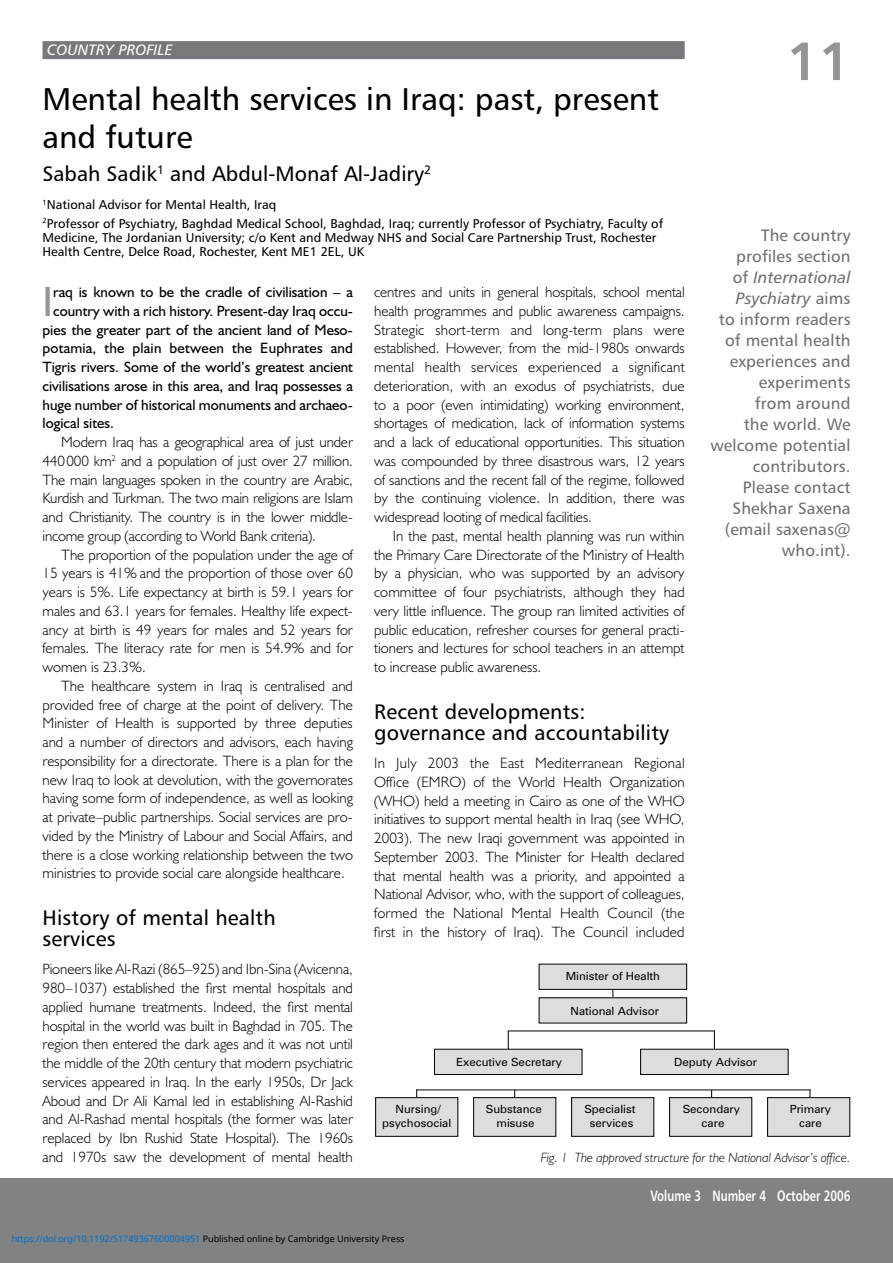
<style>
.page{position:relative;width:893px;height:1263px;background:#fff}
.page>*{position:absolute;margin:0;border:0;box-sizing:border-box;transform-origin:0 0}
.t1{font:54px "Humanist 777 BT Bold B";color:#939598}
.t2{font:42.45px "Humanist 521 BT";color:#939598}
.t3{font:31.5px/37.5px "Humanist 777 BT Roman B";color:#000}
.t4{font:21px/21px "Humanist 777 BT Roman B";letter-spacing:.01em;color:#000}
.t5{font:16.5px/21px "Humanist 777 BT Roman B";letter-spacing:.01em;color:#6d6f71;text-align:right}
.t6{font:16.5px/21px "Humanist 777 BT Italic B";letter-spacing:.01em;color:#6d6f71}
.t7{font:300 15px/18.8px "Humanist 521 BT";color:#000;text-align:justify}
.t8{font:15px "Humanist 521 BT";color:#000}
.t9{font:15px "Humanist 777 BT Bold B";color:#fff;scale:.75 1}
.t10{font:15px "Humanist 777 BT Italic B";color:#fff}
.t11{font:italic 300 13.5px "Humanist 521 BT";color:#000}
.t12{font:12.75px/18.8px "Humanist 777 BT Roman B";color:#000}
.t13{font:11.25px/13.5px "Zurich BT";color:#000;text-align:center}
.t14{font:9px "Noto Sans";color:#0172cf}
.s1{font-family:"Humanist 777 BT Roman B"}
.s2{color:#000}
</style>
<div class="page">
<div style="left:0;top:1178px;width:893px;height:85px;background:#808284"></div>
<div style="left:43px;top:41px;width:642px;height:18px;background:#76787b"></div>
<div style="left:539px;top:964px;width:148px;height:25px;background:#dcddde"></div>
<div style="left:539px;top:964px;width:148px;height:26px;border:1px solid #000"></div>
<div style="left:539px;top:998px;width:148px;height:25px;background:#dcddde"></div>
<div style="left:434px;top:1049px;width:148px;height:25px;background:#dcddde"></div>
<div style="left:434px;top:1049px;width:148px;height:26px;border:1px solid #000"></div>
<div style="left:641px;top:1049px;width:147px;height:25px;background:#dcddde"></div>
<div style="left:640px;top:1049px;width:148px;height:26px;border:1px solid #000"></div>
<hr style="left:508px;top:1030px;width:207px;height:1px;background:#000">
<svg style="left:508px;top:1031px;width:1px;height:18px"></svg>
<svg style="left:714px;top:1030px;width:1px;height:19px"></svg>
<hr style="left:416px;top:1089px;width:394px;height:1px;background:#000">
<div style="left:376px;top:1098px;width:82px;height:38px;background:#dcddde"></div>
<div style="left:375px;top:1097px;width:83px;height:40px;border:1px solid #000"></div>
<div style="left:474px;top:1098px;width:82px;height:38px;background:#dcddde"></div>
<div style="left:473px;top:1097px;width:83px;height:40px;border:1px solid #000"></div>
<div style="left:572px;top:1098px;width:82px;height:38px;background:#dcddde"></div>
<div style="left:571px;top:1097px;width:83px;height:40px;border:1px solid #000"></div>
<div style="left:670px;top:1098px;width:82px;height:38px;background:#dcddde"></div>
<div style="left:669px;top:1097px;width:83px;height:40px;border:1px solid #000"></div>
<div style="left:768px;top:1098px;width:82px;height:38px;background:#dcddde"></div>
<div style="left:767px;top:1097px;width:83px;height:40px;border:1px solid #000"></div>
<h1 class="t1" style="left:786px;top:27px;width:26px">11</h1>
<p class="t10" style="left:47px;top:40px;width:82px">Country pro</p>
<p class="t10" style="left:147px;top:40px;width:15px">file</p>
<h3 class="t3" style="left:43px;top:80px;width:618px">Mental health services in Iraq: past, present and future</h3>
<h3 class="t4" style="left:43px;top:163px;width:390px">Sabah Sadik<sup>1</sup> and Abdul-Monaf Al-Jadiry<sup>2</sup></h3>
<p class="t12" style="left:43px;top:195px;width:622px"><sup>1</sup>National Advisor for Mental Health, Iraq<br><sup>2</sup>Professor of Psychiatry, Baghdad Medical School, Baghdad, Iraq; currently Professor of Psychiatry, Faculty of</p>
<p class="t12" style="left:43px;top:230px;width:615px;line-height:14.2px">Medicine, The Jordanian University; c/o Kent and Medway NHS and Social Care Partnership Trust, Rochester<br>Health Centre, Delce Road, Rochester, Kent ME1 2EL, UK</p>
<h2 class="t2" style="left:43px;top:275px;width:12px">I</h2>
<p class="t8" style="left:53px;top:283px;width:301px">raq is known to be the cradle of civilisation – a</p>
<p class="t5" style="left:736px;top:225px;width:116px">The country profiles section</p>
<p class="t6" style="left:733px;top:267px;width:119px"><span class="s1">of</span> International<br>Psychiatry <span class="s1">aims</span></p>
<p class="t5" style="left:710px;top:309px;width:142px">to inform readers of mental health experiences and experiments<br>from around<br>the world. We welcome potential contributors.<br>Please contact<br>Shekhar Saxena (email saxenas@ who.int).</p>
<p class="t7" style="left:374px;top:282px;width:312px;text-align:left">centres and units in general hospitals, school mental health programmes and public awareness campaigns.<br>Strategic short-term and long-term plans were established. However, from the mid-1980s onwards mental health services experienced a significant deterioration, with an exodus of psychiatrists, due to a poor (even intimidating) working environment, shortages of medication, lack of information systems and a lack of educational oppor-tunities. This situation was compounded by three disastrous wars, 12 years of sanctions and the recent fall of the regime, followed by the continuing violence. In addition, there was widespread looting of medical facilities.</p>
<p class="t7" style="left:374px;top:526px;width:312px;text-align:left;text-indent:19px">In the past, mental health plann ing was run within the Primary Care Directorate of the Ministry of Health by a physician, who was supported by an advisory committee of four psychiatrists, although they had very little influence. The group ran limited activities of public education, refresher courses for general practi&shy;tioners and lectures for school teachers in an attempt to increase public awareness.</p>
<h3 class="t4" style="left:374px;top:700px;width:297px">Recent developments: governance and accountability</h3>
<p class="t7" style="left:374px;top:753px;width:312px;text-align:left">In July 2003 the East Mediterranean Regional Office (EMRO) of the World Health Organization (WHO) held a meeting in Cairo as one of the WHO initiatives to support mental health in Iraq (see WHO, 2003). The new Iraqi government was appointed in September 2003. The Minister for Health declared that mental health was a priority, and appointed a National Advisor, who, with the support of colleagues, formed the National Mental Health Council (the first in the history of Iraq). The Council included</p>
<p class="t8" style="left:53px;top:301px;width:300px">country with a rich history. Present-day Iraq occu-</p>
<p class="t8" style="left:43px;top:320px;width:311px">pies the greater part of the ancient land of Meso-</p>
<p class="t8" style="left:43px;top:339px;width:312px">potamia, the plain between the Euphrates and</p>
<p class="t8" style="left:43px;top:358px;width:312px">Tigris rivers. Some of the world’s greatest ancient</p>
<p class="t8" style="left:43px;top:376px;width:312px">civilisations arose in this area, and Iraq possesses a</p>
<p class="t8" style="left:43px;top:395px;width:311px">huge number of historical monuments and archaeo-</p>
<p class="t8" style="left:43px;top:414px;width:73px">logical sites.</p>
<p class="t7" style="left:43px;top:432px;width:312px;text-indent:19px">Modern Iraq has a geographical area of just under 440000 km<sup>2</sup> and a population of just over 27 million.<br>The main languages spoken in the country are Arabic, Kurdish and Turkman. The two main religions are Islam and Christianity. The country is in the lower middle&shy;income group (according to World Bank criteria).</p>
<p class="t7" style="left:43px;top:545px;width:312px;text-indent:19px">The proportion of the population under the age of 15 years is 41% and the proportion of those over 60 years is 5%. Life expectancy at birth is 59.1 years for males and 63.1 years for females. Healthy life expect&shy;ancy at birth is 49 years for males and 52 years for females. The literacy rate for men is 54.9% and for women is 23.3%.</p>
<p class="t7" style="left:43px;top:676px;width:312px;text-indent:19px">The healthcare system in Iraq is centralised and provided free of charge at the point of delivery. The Minister of Health is supported by three deputies and a number of directors and advisors, each having responsibility for a directorate. There is a plan for the new Iraq to look at devolution, with the governorates having some form of independence, as well as looking at private–public partnerships. Social services are pro&shy;vided by the Ministry of Labour and Social Affairs, and there is a close working relationship between the two ministries to provide social care alongside healthcare.</p>
<h3 class="t4" style="left:43px;top:907px;width:235px">History of mental health services</h3>
<p class="t7" style="left:43px;top:960px;width:312px">Pioneers like Al-Razi (865–925) and Ibn-Sina (Avicenna, 980–1037) established the first mental hospitals and applied humane treatments. Indeed, the first mental hospital in the world was built in Baghdad in 705. The region then entered the dark ages and it was not until the middle of the 20th century that modern psychiatric services appeared in Iraq. In the early 1950s, Dr Jack Aboud and Dr Ali Kamal led in establishing Al-Rashid and Al-Rashad mental hospitals (the former was later replaced by Ibn Rushid State Hospital). The 1960s and 1970s saw the development of mental health</p>
<p class="t13" style="left:566px;top:969px;width:96px">Minister of Health</p>
<p class="t13" style="left:570px;top:1004px;width:90px">National Advisor</p>
<p class="t13" style="left:456px;top:1055px;width:107px">Executive Secretary</p>
<p class="t13" style="left:674px;top:1055px;width:85px">Deputy Advisor</p>
<p class="t13" style="left:382px;top:1102px;width:71px">Nursing/ psychosocial</p>
<p class="t13" style="left:486px;top:1102px;width:58px">Substance misuse</p>
<p class="t13" style="left:584px;top:1102px;width:53px">Specialist services</p>
<p class="t13" style="left:683px;top:1102px;width:59px">Secondary care</p>
<p class="t13" style="left:790px;top:1102px;width:43px">Primary care</p>
<p class="t11" style="left:541px;top:1150px;width:311px">Fig. 1 The approved structure for the National Advisor’s office.</p>
<p class="t14" style="left:12px;top:1232px;width:394px">https://doi.org/10.1192/S1749367600004951 <span class="s2">Published online by Cambridge University Press</span></p>
<p class="t9" style="left:650px;top:1186px;width:268px">Volume 3 Number 4 October 2006</p>
</div>
